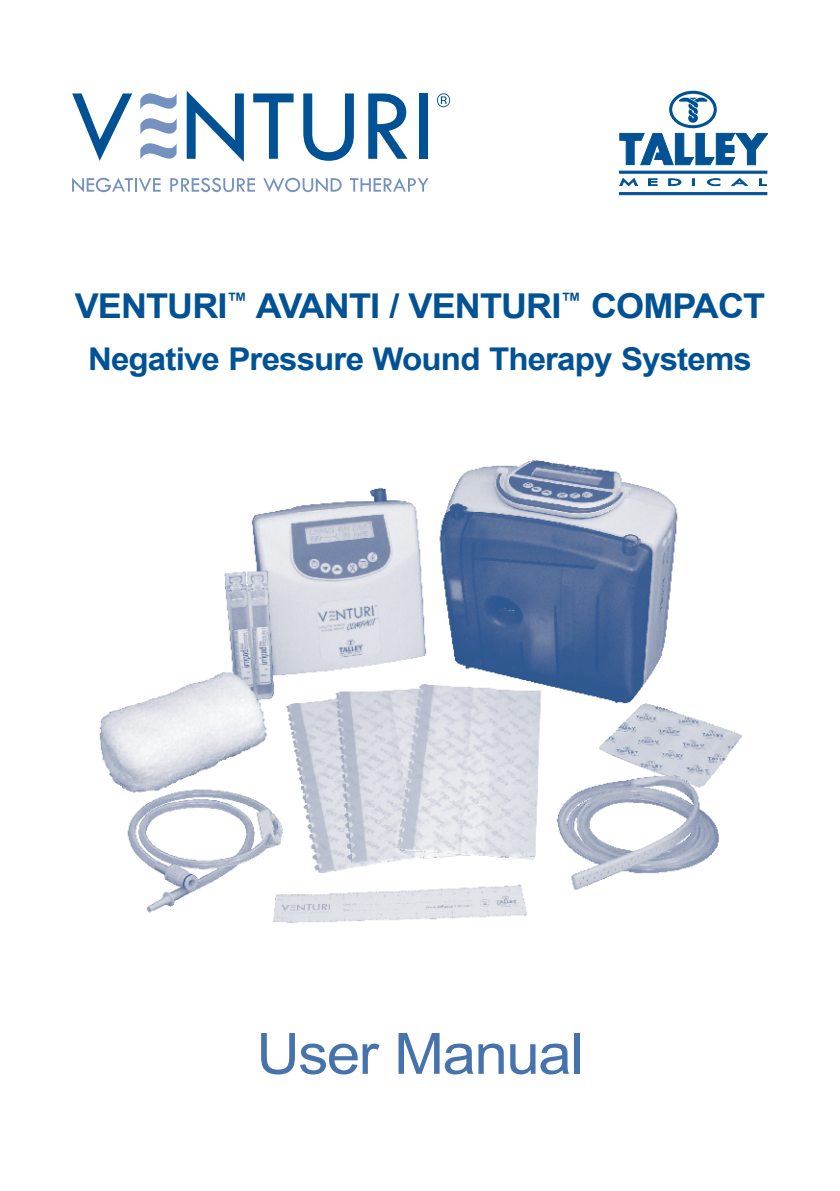
<style>
.page{position:relative;width:840px;height:1191px;background:#fff}
.page>*{position:absolute;margin:0;border:0;box-sizing:border-box;transform-origin:0 0}
.t1{font:57px "Arial";letter-spacing:-.025em;color:#4773ac;scale:1.05 1}
.t2{font:700 34.2px "Arial";letter-spacing:-.025em;color:#005294;scale:1.05 1}
.t3{font:700 31.4px "Arial";letter-spacing:-.025em;color:#005294;scale:1.05 1}
</style>
<div class="page">
<img style="left:99px;top:460px;width:643px;height:463px">
<div style="left:668px;top:91px;width:48px;height:37px;border:3px solid #005294;border-radius:50%"></div>
<svg style="left:619px;top:192px;width:147px;height:3px"></svg>
<svg style="left:619px;top:133px;width:148px;height:32px"></svg>
<svg style="left:619px;top:171px;width:147px;height:15px"></svg>
<svg style="left:678px;top:98px;width:29px;height:25px"></svg>
<svg style="left:72px;top:93px;width:60px;height:68px"></svg>
<svg style="left:187px;top:91px;width:57px;height:71px"></svg>
<svg style="left:253px;top:93px;width:40px;height:66px"></svg>
<svg style="left:303px;top:93px;width:50px;height:68px"></svg>
<svg style="left:368px;top:93px;width:39px;height:66px"></svg>
<div style="left:419px;top:93px;width:9px;height:66px;background:#005294"></div>
<svg style="left:140px;top:93px;width:37px;height:66px"></svg>
<svg style="left:72px;top:178px;width:88px;height:14px"></svg>
<svg style="left:170px;top:178px;width:85px;height:14px"></svg>
<svg style="left:263px;top:178px;width:78px;height:14px"></svg>
<svg style="left:350px;top:178px;width:78px;height:14px"></svg>
<svg style="left:437px;top:93px;width:13px;height:14px"></svg>
<p class="t2" style="left:75px;top:283px;width:658px">VENTURI<sup>™</sup> AVANTI / VENTURI<sup>™</sup> COMPACT</p>
<p class="t3" style="left:88px;top:338px;width:633px">Negative Pressure Wound Therapy Systems</p>
<h1 class="t1" style="left:256px;top:1016px;width:313px">User Manual</h1>
</div>
